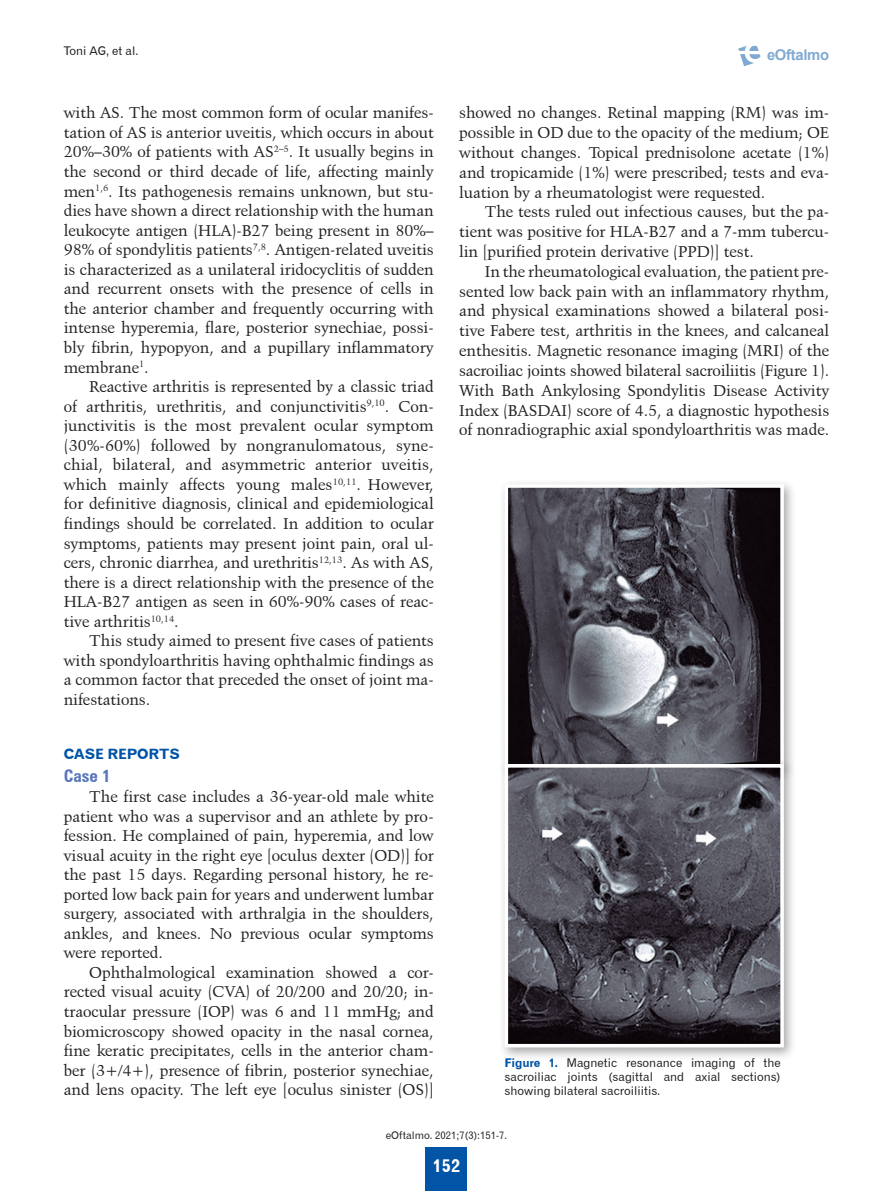
<style>
.page{position:relative;width:893px;height:1191px;background:#fff}
.page>*{position:absolute;margin:0;border:0;box-sizing:border-box;transform-origin:0 0}
.t1{font:18px "Gothic 720 BT Bold B";color:#fff}
.t2{font:700 condensed 17.25px "Zurich BT";color:#5876ba}
.t3{font:15.75px/19.5px "Kuenstler 480 BT";color:#231f20;text-align:justify}
.t4{font:700 14.85px "Arial";letter-spacing:-.02em;color:#0154a6}
.t5{font:14.25px "Gothic 720 BT Bold B";color:#0154a6}
.t6{font:12px/14.2px "Gothic 720 BT Roman B";color:#231f20;text-align:justify}
.t7{font:10.5px "Gothic 720 BT Roman B";color:#231f20}
.s1{font-family:"Gothic 720 BT Bold B";color:#0154a6}
</style>
<div class="page">
<div style="left:426px;top:1147px;width:41px;height:44px;background:#0154a6"></div>
<svg style="left:738px;top:45px;width:22px;height:21px"></svg>
<div style="left:499px;top:478px;width:298px;height:302px;background:#231f20;opacity:.4"></div>
<img style="left:510px;top:489px;width:269px;height:269px">
<div style="left:505px;top:484px;width:279px;height:283px;border:4px solid #fff"></div>
<div style="left:499px;top:758px;width:298px;height:302px;background:#231f20;opacity:.4"></div>
<div style="left:505px;top:764px;width:279px;height:283px;border:4px solid #fff"></div>
<p class="t6" style="left:64px;top:43px;width:76px">Toni AG, et al.</p>
<p class="t3" style="left:64px;top:103px;width:371px">with AS. The most common form of ocular manifes&shy;tation of AS is anterior uveitis, which occurs in about 20%–30% of patients with AS<sup>2–5</sup>. It usually begins in the second or third decade of life, affecting mainly men<sup>1,6</sup>. Its pathogenesis remains unknown, but stu&shy;dies have shown a direct relationship with the human leukocyte antigen (HLA)-B27 being present in 80%– 98% of spondylitis patients<sup>7,8</sup>. Antigen-related uveitis is characterized as a unilateral iridocyclitis of sudden and recurrent onsets with the presence of cells in the anterior chamber and frequently occurring with intense hyperemia, flare, posterior synechiae, possi&shy;bly fibrin, hypopyon, and a pupillary inflammatory membrane<sup>1</sup>.</p>
<p class="t3" style="left:64px;top:376px;width:371px;text-indent:26px">Reactive arthritis is represented by a classic triad of arthritis, urethritis, and conjunctivitis<sup>9,10</sup>. Con&shy;junctivitis is the most prevalent ocular symptom (30%-60%) followed by nongranulomatous, syne&shy;chial, bilateral, and asymmetric anterior uveitis, which mainly affects young males<sup>10,11</sup>. However, for definitive diagnosis, clinical and epidemiological findings should be correlated. In addition to ocular symptoms, patients may present joint pain, oral ul&shy;cers, chronic diarrhea, and urethritis<sup>12,13</sup>. As with AS, there is a direct relationship with the presence of the HLA-B27 antigen as seen in 60%-90% cases of reac&shy;tive arthritis<sup>10,14</sup>.</p>
<p class="t3" style="left:64px;top:631px;width:371px;text-indent:26px">This study aimed to present five cases of patients with spondyloarthritis having ophthalmic findings as a common factor that preceded the onset of joint ma&shy;nifestations.</p>
<p class="t5" style="left:64px;top:745px;width:118px">CASE REPORTS</p>
<p class="t2" style="left:64px;top:765px;width:48px">Case 1</p>
<p class="t3" style="left:64px;top:786px;width:371px;text-indent:26px">The first case includes a 36-year-old male white patient who was a supervisor and an athlete by pro&shy;fession. He complained of pain, hyperemia, and low visual acuity in the right eye [oculus dexter (OD)] for the past 15 days. Regarding personal history, he re&shy;ported low back pain for years and underwent lumbar surgery, associated with arthralgia in the shoulders, ankles, and knees. No previous ocular symptoms were reported.</p>
<p class="t3" style="left:64px;top:962px;width:371px;text-indent:26px">Ophthalmological examination showed a cor&shy;rected visual acuity (CVA) of 20/200 and 20/20; in&shy;traocular pressure (IOP) was 6 and 11 mmHg; and biomicroscopy showed opacity in the nasal cornea, fine keratic precipitates, cells in the anterior cham&shy;ber (3+/4+), presence of fibrin, posterior synechiae, and lens opacity. The left eye [oculus sinister (OS)]</p>
<p class="t4" style="left:767px;top:44px;width:64px">eOftalmo</p>
<p class="t3" style="left:459px;top:103px;width:371px">showed no changes. Retinal mapping (RM) was im&shy;possible in OD due to the opacity of the medium; OE without changes. Topical prednisolone acetate (1%) and tropicamide (1%) were prescribed; tests and eva&shy;luation by a rheumatologist were requested.</p>
<p class="t3" style="left:459px;top:202px;width:371px;text-indent:26px">The tests ruled out infectious causes, but the pa&shy;tient was positive for HLA-B27 and a 7-mm tubercu&shy;lin [purified protein derivative (PPD)] test.</p>
<p class="t3" style="left:459px;top:261px;width:371px;text-indent:26px">In the rheumatological evaluation, the patient pre&shy;sented low back pain with an inflammatory rhythm, and physical examinations showed a bilateral posi&shy;tive Fabere test, arthritis in the knees, and calcaneal enthesitis. Magnetic resonance imaging (MRI) of the sacroiliac joints showed bilateral sacroiliitis (Figure 1).<br>With Bath Ankylosing Spondylitis Disease Activity Index (BASDAI) score of 4.5, a diagnostic hypothesis of nonradiographic axial spondyloarthritis was made.</p>
<p class="t6" style="left:505px;top:1055px;width:278px"><span class="s1">Figure 1.</span> Magnetic resonance imaging of the sacroiliac joints (sagittal and axial sections) showing bilateral sacroiliitis.</p>
<p class="t7" style="left:386px;top:1129px;width:123px">eOftalmo. 2021;7(3):151-7.</p>
<p class="t1" style="left:433px;top:1154px;width:29px">152</p>
</div>
